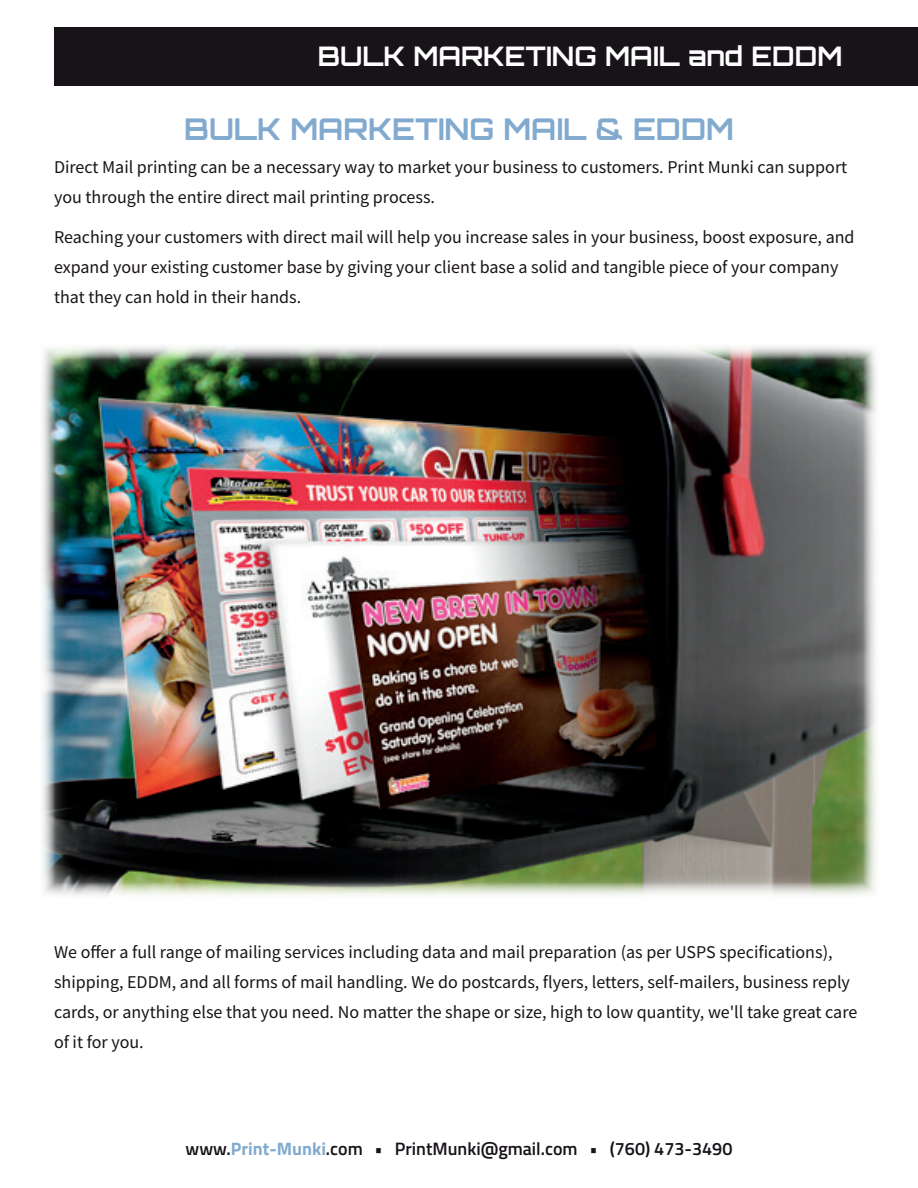
<style>
.page{position:relative;width:918px;height:1188px;background:#fff}
.page>*{position:absolute;margin:0;border:0;box-sizing:border-box;transform-origin:0 0}
.t1{font:700 30px "Orbitron";color:#82aacf}
.t2{font:700 27px "Orbitron";color:#fff}
.t3{font:18px/30px "Source Sans Pro";color:#181319}
.t4{font:600 18px "Titillium Web";color:#181319}
.s1{font-weight:700;color:#82aacf}
</style>
<div class="page">
<div style="left:54px;top:27px;width:864px;height:58px;background:#181319"></div>
<img style="left:42px;top:346px;width:834px;height:550px">
<h2 class="t2" style="left:318px;top:40px;width:526px">BULK MARKETING MAIL and EDDM</h2>
<h1 class="t1" style="left:184px;top:111px;width:551px">BULK MARKETING MAIL &amp; EDDM</h1>
<p class="t3" style="left:54px;top:152px;width:795px">Direct Mail printing can be a necessary way to market your business to customers. Print Munki can support you through the entire direct mail printing process.</p>
<p class="t3" style="left:54px;top:222px;width:802px">Reaching your customers with direct mail will help you increase sales in your business, boost exposure, and expand your existing customer base by giving your client base a solid and tangible piece of your company that they can hold in their hands.</p>
<p class="t3" style="left:54px;top:937px;width:805px">We offer a full range of mailing services including data and mail preparation (as per USPS specifications), shipping, EDDM, and all forms of mail handling. We do postcards, flyers, letters, self-mailers, business reply cards, or anything else that you need. No matter the shape or size, high to low quantity, we'll take great care of it for you.</p>
<p class="t4" style="left:186px;top:1135px;width:548px">www.<span class="s1">Print-Munki</span>.com • PrintMunki@gmail.com • (760) 473-3490</p>
</div>
